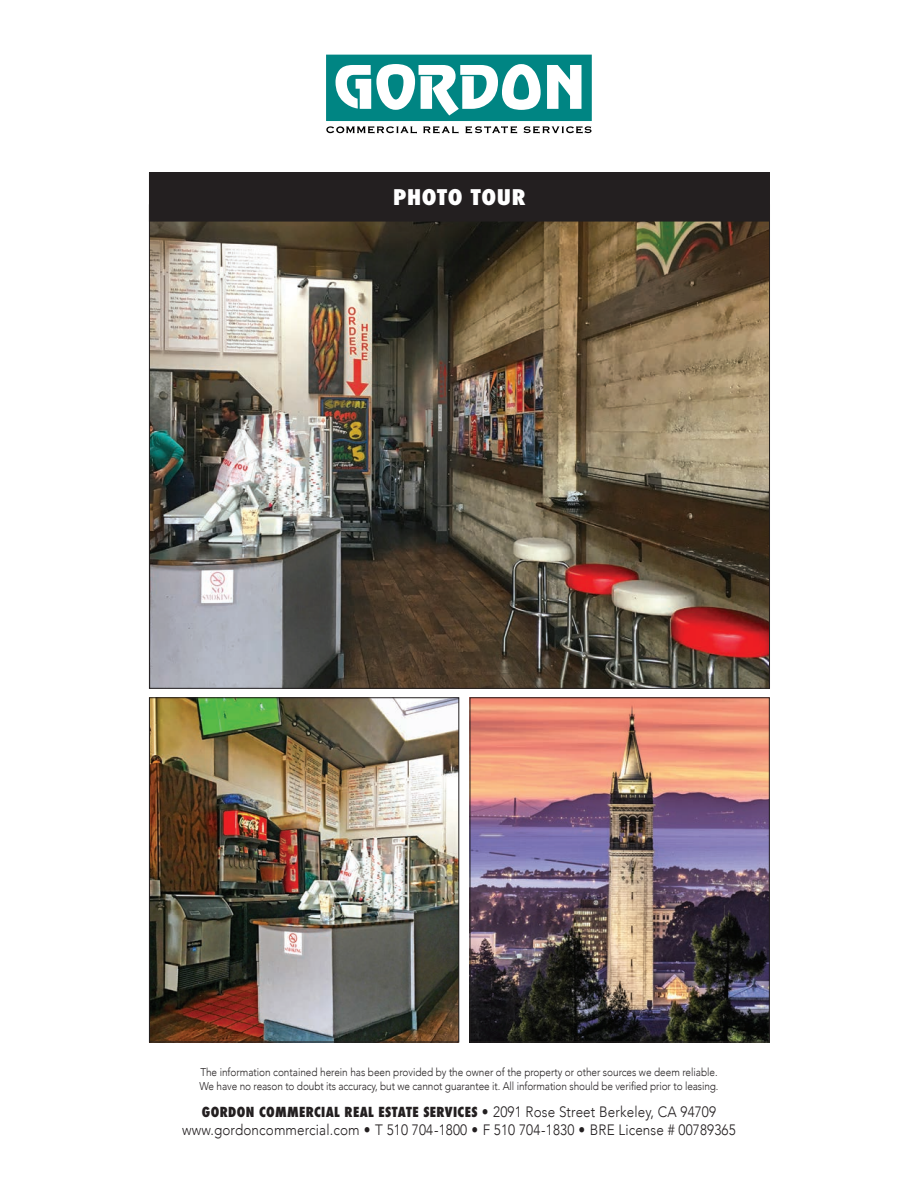
<style>
.page{position:relative;width:918px;height:1188px;background:#fff}
.page>*{position:absolute;margin:0;border:0;box-sizing:border-box;transform-origin:0 0}
.t1{font:800 condensed 21px "Futura";letter-spacing:.025em;color:#fff;scale:1.1 1}
.t2{font:300 15px "Avenir";letter-spacing:.01em;color:#231f20;scale:.9 1}
.t3{font:800 condensed 13.5px "Futura";letter-spacing:.025em;color:#231f20}
.t4{font:300 11.25px/13.5px "Avenir";letter-spacing:-.01em;color:#231f20;scale:.89 1}
.s1{font-family:"Avenir";font-weight:300;font-stretch:normal;font-size:15px}
</style>
<div class="page">
<img style="left:151px;top:221px;width:617px;height:465px">
<div style="left:149px;top:173px;width:620px;height:48px;background:#231f20"></div>
<svg style="left:326px;top:55px;width:266px;height:78px"></svg>
<img style="left:151px;top:700px;width:306px;height:340px">
<div style="left:149px;top:698px;width:310px;height:344px;border:1px solid #231f20"></div>
<img style="left:472px;top:700px;width:296px;height:340px">
<div style="left:470px;top:698px;width:300px;height:344px;border:1px solid #231f20"></div>
<h1 class="t1" style="left:393px;top:183px;width:122px">PHOTO TOUR</h1>
<p class="t4" style="left:199px;top:1066px;width:585px">The information contained herein has been provided by the owner of the property or other sources we deem reliable.<br>We have no reason to doubt its accuracy, but we cannot guarantee it. All information should be verified prior to leasing.</p>
<p class="t3" style="left:202px;top:1102px;width:516px">GORDON COMMERCIAL REAL ESTATE SERVICES <span class="s1">• 2091 Rose Street Berkeley, CA 94709</span></p>
<h2 class="t2" style="left:182px;top:1120px;width:616px">www.gordoncommercial.com • T 510 704-1800 • F 510 704-1830 • BRE License # 00789365</h2>
</div>
